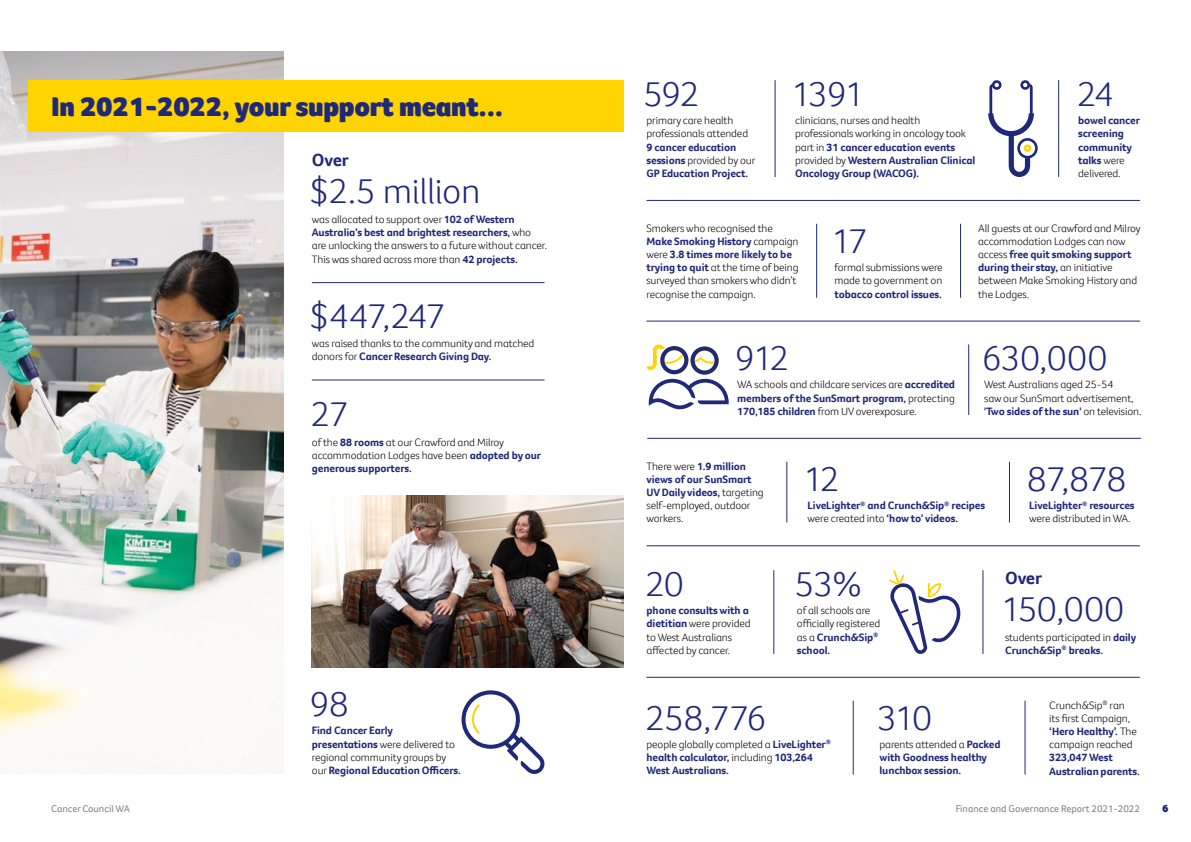
<style>
.page{position:relative;width:1191px;height:842px;background:#fff}
.page>*{position:absolute;margin:0;border:0;box-sizing:border-box;transform-origin:0 0}
.t1{font:300 36px "Foco CC";letter-spacing:-.02em;color:#1f2879}
.t2{font:900 28px "Foco CC";letter-spacing:-.01em;color:#1f2879}
.t3{font:700 18px "Foco CC";letter-spacing:-.01em;color:#1f2879}
.t4{font:300 11px/13.2px "Foco CC";letter-spacing:-.01em;color:#000}
.t5{font:700 11px/13.2px "Foco CC";letter-spacing:-.01em;color:#1f2879}
.t6{font:900 11px "Foco CC";color:#1f2879}
.t7{font:10px "Foco CC";color:#808285}
.s1{font-weight:700;color:#1f2879}
.s2{font-weight:300;color:#000}
</style>
<div class="page">
<img style="left:0;top:51px;width:283px;height:723px">
<div style="left:28px;top:80px;width:596px;height:51px;background:#ffd400"></div>
<hr style="left:312px;top:282px;width:232px;height:1px;background:#1f2879">
<hr style="left:312px;top:380px;width:232px;height:1px;background:#1f2879">
<hr style="left:647px;top:200px;width:492px;height:1px;background:#1f2879">
<hr style="left:647px;top:321px;width:492px;height:1px;background:#1f2879">
<hr style="left:647px;top:438px;width:493px;height:1px;background:#1f2879">
<hr style="left:647px;top:545px;width:492px;height:1px;background:#1f2879">
<hr style="left:647px;top:677px;width:492px;height:1px;background:#1f2879">
<hr style="left:786px;top:462px;width:1px;height:60px;background:#1f2879">
<hr style="left:1009px;top:462px;width:1px;height:60px;background:#1f2879">
<hr style="left:816px;top:224px;width:1px;height:73px;background:#1f2879">
<hr style="left:960px;top:224px;width:1px;height:73px;background:#1f2879">
<hr style="left:775px;top:80px;width:1px;height:97px;background:#1f2879">
<hr style="left:1058px;top:80px;width:1px;height:97px;background:#1f2879">
<svg style="left:988px;top:80px;width:49px;height:97px"></svg>
<hr style="left:968px;top:345px;width:1px;height:70px;background:#1f2879">
<svg style="left:646px;top:344px;width:82px;height:65px"></svg>
<div style="left:660px;top:346px;width:28px;height:28px;border:4px solid #1f2879;border-radius:50%"></div>
<div style="left:690px;top:346px;width:28px;height:29px;border:4px solid #1f2879;border-radius:50%"></div>
<hr style="left:773px;top:570px;width:1px;height:84px;background:#1f2879">
<hr style="left:982px;top:570px;width:1px;height:84px;background:#1f2879">
<svg style="left:889px;top:570px;width:71px;height:84px"></svg>
<img style="left:312px;top:495px;width:312px;height:173px">
<svg style="left:461px;top:690px;width:84px;height:84px"></svg>
<hr style="left:853px;top:701px;width:1px;height:73px;background:#1f2879">
<hr style="left:1024px;top:701px;width:1px;height:73px;background:#1f2879">
<h2 class="t2" style="left:51px;top:88px;width:454px">In 2021-2022, your support meant...</h2>
<h3 class="t3" style="left:312px;top:148px;width:38px">Over</h3>
<h1 class="t1" style="left:310px;top:167px;width:172px">$2.5 million</h1>
<p class="t4" style="left:312px;top:212px;width:237px">was allocated to support over <span class="s1">102 of Western Australia’s best and brightest researchers,</span> who are unlocking the answers to a future without cancer.<br>This was shared across more than <span class="s1">42 projects.</span></p>
<h1 class="t1" style="left:310px;top:292px;width:137px">$447,247</h1>
<p class="t4" style="left:312px;top:336px;width:224px">was raised thanks to the community and matched donors for <span class="s1">Cancer Research Giving Day.</span></p>
<h1 class="t1" style="left:311px;top:390px;width:39px">27</h1>
<p class="t4" style="left:312px;top:436px;width:231px">of the <span class="s1">88 rooms</span> at our Crawford and Milroy accommodation Lodges have been <span class="s1">adopted by our generous supporters.</span></p>
<h1 class="t1" style="left:310px;top:680px;width:40px">98</h1>
<p class="t5" style="left:312px;top:724px;width:150px">Find Cancer Early presentations <span class="s2">were delivered to regional community groups by our</span> Regional Education Officers.</p>
<h1 class="t1" style="left:643px;top:70px;width:58px">592</h1>
<p class="t4" style="left:646px;top:114px;width:103px">primary care health professionals attended</p>
<p class="t5" style="left:646px;top:140px;width:110px">9 cancer education sessions <span class="s2">provided by our<br></span>GP Education Project.</p>
<h1 class="t1" style="left:791px;top:70px;width:74px">1391</h1>
<p class="t4" style="left:795px;top:114px;width:182px">clinicians, nurses and health professionals working in oncology took part in <span class="s1">31 cancer education events </span>provided by <span class="s1">Western Australian Clinical Oncology Group (WACOG).</span></p>
<h1 class="t1" style="left:1077px;top:70px;width:38px">24</h1>
<p class="t5" style="left:1078px;top:114px;width:63px">bowel cancer screening community talks <span class="s2">were delivered.</span></p>
<p class="t4" style="left:646px;top:221px;width:153px">Smokers who recognised the<br><span class="s1">Make Smoking History</span> campaign were <span class="s1">3.8 times more likely to be trying to quit</span> at the time of being surveyed than smokers who didn’t recognise the campaign.</p>
<h1 class="t1" style="left:831px;top:217px;width:38px">17</h1>
<p class="t4" style="left:834px;top:261px;width:110px">formal submissions were made to government on</p>
<p class="t5" style="left:834px;top:287px;width:109px">tobacco control issues.</p>
<h1 class="t1" style="left:735px;top:334px;width:56px">912</h1>
<p class="t4" style="left:737px;top:378px;width:219px;text-align:justify">WA schools and childcare services are <span class="s1">accredited members of the SunSmart program,</span> protecting <span class="s1">170,185 children</span> from UV overexposure.</p>
<p class="t4" style="left:978px;top:221px;width:164px">All guests at our Crawford and Milroy accommodation Lodges can now access <span class="s1">free quit smoking support during their stay,</span> an initiative between Make Smoking History and the Lodges.</p>
<h1 class="t1" style="left:982px;top:334px;width:126px">630,000</h1>
<p class="t4" style="left:984px;top:378px;width:159px">West Australians aged 25-54<br>saw our SunSmart advertisement, <span class="s1">'Two sides of the sun'</span> on television.</p>
<p class="t4" style="left:646px;top:459px;width:119px">There were <span class="s1">1.9 million views of our SunSmart<br>UV Daily videos,</span> targeting self-employed, outdoor workers.</p>
<h1 class="t1" style="left:645px;top:560px;width:40px">20</h1>
<p class="t4" style="left:646px;top:604px;width:106px"><span class="s1">phone consults with a dietitian</span> were provided to West Australians affected by cancer.</p>
<h1 class="t1" style="left:803px;top:455px;width:38px">12</h1>
<p class="t5" style="left:807px;top:499px;width:179px">LiveLighter<sup>®</sup> and Crunch&amp;Sip<sup>®</sup> recipes <span class="s2">were created into</span> ‘how to’ videos.</p>
<h1 class="t1" style="left:795px;top:560px;width:69px">53%</h1>
<p class="t4" style="left:797px;top:604px;width:85px">of all schools are officially registered as a <span class="s1">Crunch&amp;Sip</span><sup>® </sup><span class="s1">school.</span></p>
<h1 class="t1" style="left:1027px;top:455px;width:100px">87,878</h1>
<p class="t5" style="left:1029px;top:499px;width:107px">LiveLighter<sup>®</sup> resources <span class="s2">were distributed in WA.</span></p>
<h3 class="t3" style="left:1005px;top:566px;width:38px">Over</h3>
<h1 class="t1" style="left:1001px;top:585px;width:124px">150,000</h1>
<p class="t4" style="left:1005px;top:630px;width:132px">students participated in <span class="s1">daily<br>Crunch&amp;Sip</span><sup>®</sup> <span class="s1">breaks.</span></p>
<h1 class="t1" style="left:645px;top:694px;width:122px">258,776</h1>
<p class="t5" style="left:646px;top:738px;width:186px"><span class="s2">people globally completed a</span> LiveLighter<sup>® </sup>health calculator, <span class="s2">including</span> 103,264<br>West Australians.</p>
<h1 class="t1" style="left:877px;top:694px;width:56px">310</h1>
<p class="t5" style="left:879px;top:738px;width:123px"><span class="s2">parents attended a</span> Packed with Goodness healthy lunchbox session.</p>
<p class="t4" style="left:1049px;top:698px;width:89px">Crunch&amp;Sip<sup>®</sup> ran its first Campaign, <span class="s1">‘Hero Healthy’.</span> The campaign reached</p>
<p class="t5" style="left:1049px;top:751px;width:92px">323,047 West<br>Australian parents.</p>
<p class="t7" style="left:51px;top:802px;width:80px">Cancer Council WA</p>
<p class="t7" style="left:955px;top:802px;width:186px">Finance and Governance Report 2021-2022</p>
<p class="t6" style="left:1162px;top:801px;width:8px">6</p>
</div>
